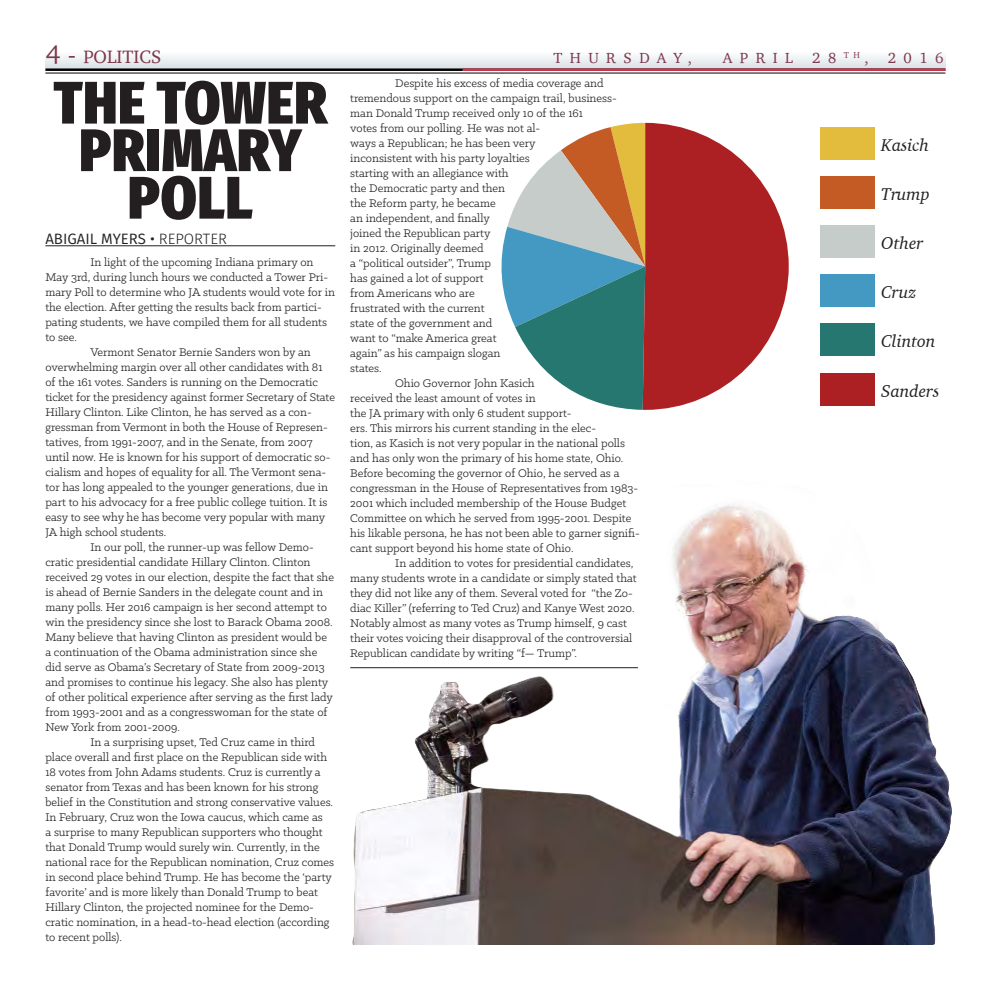
<style>
.page{position:relative;width:990px;height:990px;background:#fff}
.page>*{position:absolute;margin:0;border:0;box-sizing:border-box;transform-origin:0 0}
.t1{font:800 60px/47.5px "Fira Sans Condensed";letter-spacing:.01em;color:#231f20;text-align:center}
.t2{font:18.38px "Charter";color:#7c374a}
.t3{font:italic 17.5px "Charter";color:#231f20}
.t4{font:15px "Charter";letter-spacing:.5em;color:#7c374a}
.t5{font:15px "Fira Sans";color:#231f20}
.t6{font:12.5px/15px "Klinic Slab";color:#231f20}
.s1{font-size:26.25px}
.s2{font-weight:300}
</style>
<div class="page">
<hr style="left:45px;top:245px;width:290px;height:1px;background:#231f20">
<div style="left:45px;top:52px;width:900px;height:16px;background:linear-gradient(to right,#eaeff1,#eaeff1)"></div>
<hr style="left:45px;top:73px;width:900px;height:1px;background:#000">
<hr style="left:45px;top:68px;width:900px;height:3px;background:#000">
<hr style="left:463px;top:68px;width:482px;height:3px;background:#cc374a">
<div style="left:820px;top:127px;width:55px;height:32px;background:#e3bc3d"></div>
<div style="left:820px;top:176px;width:55px;height:33px;background:#c45b25"></div>
<div style="left:820px;top:225px;width:55px;height:33px;background:#c6ccc9"></div>
<div style="left:820px;top:274px;width:55px;height:33px;background:#4399c2"></div>
<div style="left:820px;top:323px;width:55px;height:33px;background:#26776f"></div>
<svg style="left:501px;top:123px;width:142px;height:287px"></svg>
<div style="left:820px;top:373px;width:55px;height:32px;background:#ac1f22"></div>
<svg style="left:643px;top:123px;width:146px;height:287px;fill:#ac1f22"></svg>
<img style="left:350px;top:504px;width:602px;height:441px">
<p class="t2" style="left:46px;top:41px;width:117px"><span class="s1">4 -</span> POLITICS</p>
<p class="t4" style="left:553px;top:45px;width:140px">THURSDAY,</p>
<p class="t4" style="left:723px;top:45px;width:72px">APRIL</p>
<p class="t4" style="left:812px;top:45px;width:58px">28 <sup>TH</sup>,</p>
<p class="t4" style="left:888px;top:45px;width:57px">2016</p>
<p class="t1" style="left:54px;top:73px;width:275px">THE TOWER</p>
<p class="t1" style="left:79px;top:120px;width:224px">PRIMARY<br>POLL</p>
<p class="t5" style="left:45px;top:227px;width:183px">ABIGAIL MYERS • <span class="s2">REPORTER</span></p>
<p class="t6" style="left:45px;top:254px;width:291px;text-indent:45px">In light of the upcoming Indiana primary on May 3rd, during lunch hours we conducted a Tower Pri&shy;mary Poll to determine who JA students would vote for in the election. After getting the results back from partici&shy;pating students, we have compiled them for all students to see.</p>
<p class="t6" style="left:45px;top:344px;width:291px;text-indent:45px">Vermont Senator Bernie Sanders won by an overwhelming margin over all other candidates with 81 of the 161 votes. Sanders is running on the Democratic ticket for the presidency against former Secretary of State Hillary Clinton. Like Clinton, he has served as a con&shy;gressman from Vermont in both the House of Represen&shy;tatives, from 1991-2007, and in the Senate, from 2007 until now. He is known for his support of democratic so&shy;cialism and hopes of equality for all. The Vermont sena&shy;tor has long appealed to the younger generations, due in part to his advocacy for a free public college tuition. It is easy to see why he has become very popular with many JA high school students.</p>
<p class="t6" style="left:45px;top:539px;width:290px;text-indent:45px">In our poll, the runner-up was fellow Demo&shy;cratic presidential candidate Hillary Clinton. Clinton received 29 votes in our election, despite the fact that she is ahead of Bernie Sanders in the delegate count and in many polls. Her 2016 campaign is her second attempt to win the presidency since she lost to Barack Obama 2008.<br>Many believe that having Clinton as president would be a continuation of the Obama administration since she did serve as Obama’s Secretary of State from 2009-2013 and promises to continue his legacy. She also has plenty of other political experience after serving as the first lady from 1993-2001 and as a congresswoman for the state of New York from 2001-2009.</p>
<p class="t6" style="left:45px;top:734px;width:290px;text-indent:45px">In a surprising upset, Ted Cruz came in third place overall and first place on the Republican side with 18 votes from John Adams students. Cruz is currently a senator from Texas and has been known for his strong belief in the Constitution and strong conservative values.<br>In February, Cruz won the Iowa caucus, which came as<br>a surprise to many Republican supporters who thought that Donald Trump would surely win. Currently, in the national race for the Republican nomination, Cruz comes in second place behind Trump. He has become the ‘party favorite’ and is more likely than Donald Trump to beat Hillary Clinton, the projected nominee for the Demo&shy;cratic nomination, in a head-to-head election (according to recent polls).</p>
<p class="t6" style="left:350px;top:75px;width:268px;text-indent:45px">Despite his excess of media coverage and tremendous support on the campaign trail, business&shy;man Donald Trump received only 10 of the 161<br>votes from our polling. He was not al-<br>ways a Republican; he has been very<br>inconsistent with his party loyalties<br>starting with an allegiance with<br>the Democratic party and then<br>the Reform party, he became<br>an independent, and finally<br>joined the Republican party<br>in 2012. Originally deemed<br>a “political outsider”, Trump<br>has gained a lot of support<br>from Americans who are<br>frustrated with the current<br>state of the government and<br>want to “make America great<br>again” as his campaign slogan<br>states.</p>
<p class="t6" style="left:350px;top:375px;width:291px;text-indent:45px">Ohio Governor John Kasich<br>received the least amount of votes in<br>the JA primary with only 6 student support-<br>ers. This mirrors his current standing in the elec-<br>tion, as Kasich is not very popular in the national polls and has only won the primary of his home state, Ohio.<br>Before becoming the governor of Ohio, he served as a congressman in the House of Representatives from 1983- 2001 which included membership of the House Budget Committee on which he served from 1995-2001. Despite his likable persona, he has not been able to garner signifi&shy;cant support beyond his home state of Ohio.</p>
<p class="t6" style="left:350px;top:555px;width:288px;text-indent:45px">In addition to votes for presidential candidates, many students wrote in a candidate or simply stated that they did not like any of them. Several voted for “the Zo&shy;diac Killer” (referring to Ted Cruz) and Kanye West 2020.<br>Notably almost as many votes as Trump himself, 9 cast their votes voicing their disapproval of the controversial Republican candidate by writing “f— Trump”.</p>
<h3 class="t3" style="left:881px;top:130px;width:49px">Kasich</h3>
<h3 class="t3" style="left:881px;top:179px;width:50px">Trump</h3>
<h3 class="t3" style="left:881px;top:228px;width:44px">Other</h3>
<h3 class="t3" style="left:881px;top:278px;width:36px">Cruz</h3>
<h3 class="t3" style="left:881px;top:327px;width:56px">Clinton</h3>
<h3 class="t3" style="left:881px;top:376px;width:60px">Sanders</h3>
</div>
